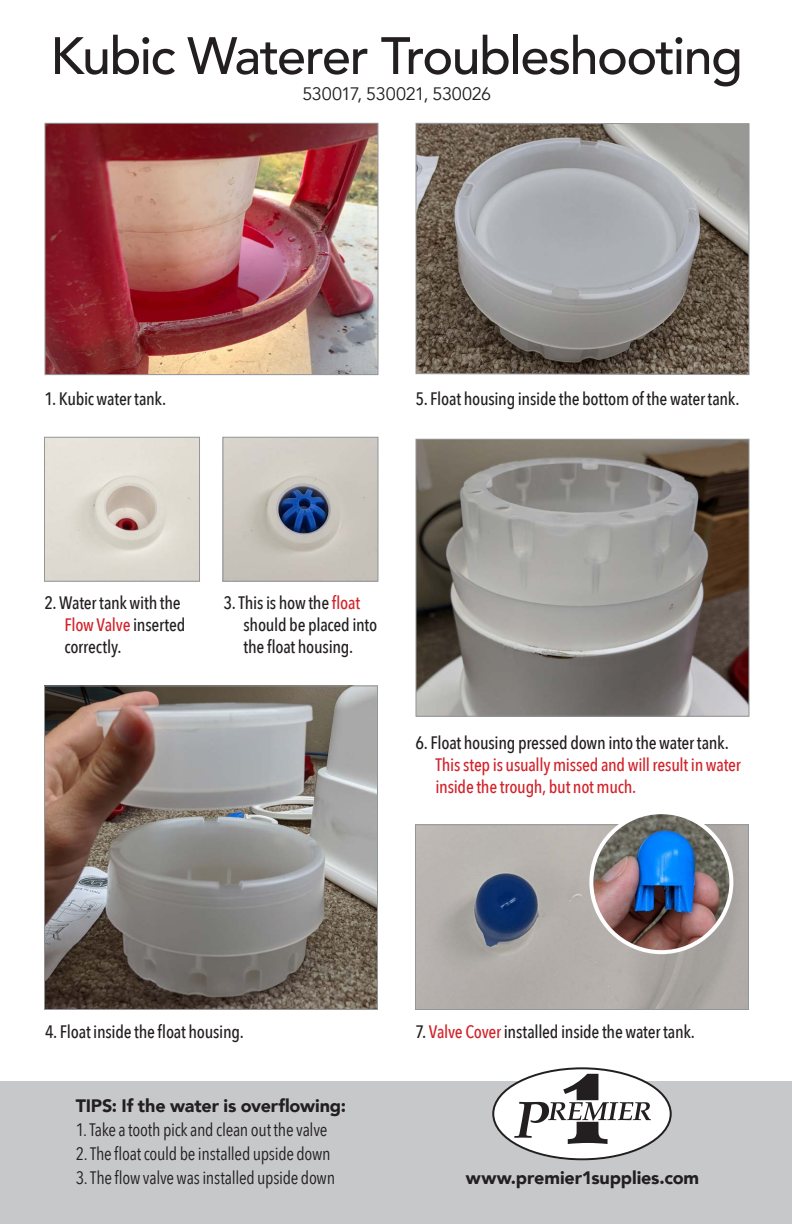
<style>
.page{position:relative;width:792px;height:1224px;background:#fff}
.page>*{position:absolute;margin:0;border:0;box-sizing:border-box;transform-origin:0 0}
.t1{font:500 52px "Avenir";letter-spacing:-.03em;color:#231f20}
.t2{font:500 18px/22px "Avenir Next Condensed";letter-spacing:-.015em;color:#231f20}
.t3{font:500 18px/22px "Avenir Next Condensed";letter-spacing:-.015em;color:#d1232a}
.t4{font:18px "Avenir Next Condensed";letter-spacing:-.015em;color:#231f20}
.t5{font:900 18px "Avenir";letter-spacing:-.01em;color:#231f20}
.t6{font:18px "Avenir";letter-spacing:-.02em;color:#231f20}
.s1{color:#d1232a}
.s2{color:#231f20}
</style>
<div class="page">
<div style="left:0;top:1081px;width:792px;height:143px;background:#c7c8ca"></div>
<img style="left:47px;top:125px;width:329px;height:248px">
<div style="left:45px;top:123px;width:333px;height:252px;border:1px solid #939598"></div>
<img style="left:46px;top:439px;width:152px;height:141px">
<div style="left:44px;top:437px;width:156px;height:145px;border:1px solid #939598"></div>
<img style="left:224px;top:439px;width:152px;height:141px">
<div style="left:222px;top:437px;width:156px;height:145px;border:1px solid #939598"></div>
<img style="left:46px;top:687px;width:330px;height:321px">
<div style="left:44px;top:685px;width:334px;height:325px;border:1px solid #939598"></div>
<svg style="left:415px;top:122px;width:335px;height:254px;background:#8d8985"></svg>
<img style="left:418px;top:441px;width:330px;height:274px">
<div style="left:416px;top:439px;width:334px;height:278px;border:1px solid #939598"></div>
<img style="left:417px;top:826px;width:330px;height:182px">
<div style="left:415px;top:824px;width:334px;height:186px;border:1px solid #939598"></div>
<img style="left:591px;top:812px;width:140px;height:140px;border-radius:70px">
<div style="left:589px;top:810px;width:144px;height:144px;border:4px solid #fff;border-radius:50%"></div>
<div style="left:493px;top:1067px;width:177px;height:93px;background:#fff;border-radius:50%"></div>
<svg style="left:514px;top:1074px;width:137px;height:70px"></svg>
<div style="left:492px;top:1067px;width:180px;height:93px;border:2px solid #231f20;border-radius:50%"></div>
<p class="t1" style="left:50px;top:11px;width:694px">Kubic Waterer Troubleshooting</p>
<p class="t6" style="left:302px;top:83px;width:190px">530017, 530021, 530026</p>
<p class="t2" style="left:44px;top:387px;width:123px">1. Kubic water tank.</p>
<p class="t2" style="left:416px;top:387px;width:326px">5. Float housing inside the bottom of the water tank.</p>
<p class="t2" style="left:64px;top:591px;width:122px;text-indent:-20px">2. Water tank with the<br><span class="s1">Flow Valve</span> inserted correctly.</p>
<p class="t2" style="left:244px;top:591px;width:135px;text-indent:-20px">3. This is how the <span class="s1">float </span>should be placed into the float housing.</p>
<p class="t3" style="left:436px;top:731px;width:307px;text-indent:-20px"><span class="s2">6. Float housing pressed down into the water tank.<br></span>This step is usually missed and will result in water inside the trough, but not much.</p>
<p class="t2" style="left:45px;top:1020px;width:200px">4. Float inside the float housing.</p>
<p class="t5" style="left:76px;top:1090px;width:272px">TIPS: If the water is overflowing:</p>
<p class="t4" style="left:76px;top:1114px;width:253px">1. Take a tooth pick and clean out the valve</p>
<p class="t4" style="left:76px;top:1138px;width:256px">2. The float could be installed upside down</p>
<p class="t4" style="left:76px;top:1162px;width:261px">3. The flow valve was installed upside down</p>
<p class="t2" style="left:416px;top:1020px;width:281px">7. <span class="s1">Valve Cover</span> installed inside the water tank.</p>
<p class="t5" style="left:466px;top:1162px;width:235px">www.premier1supplies.com</p>
</div>
